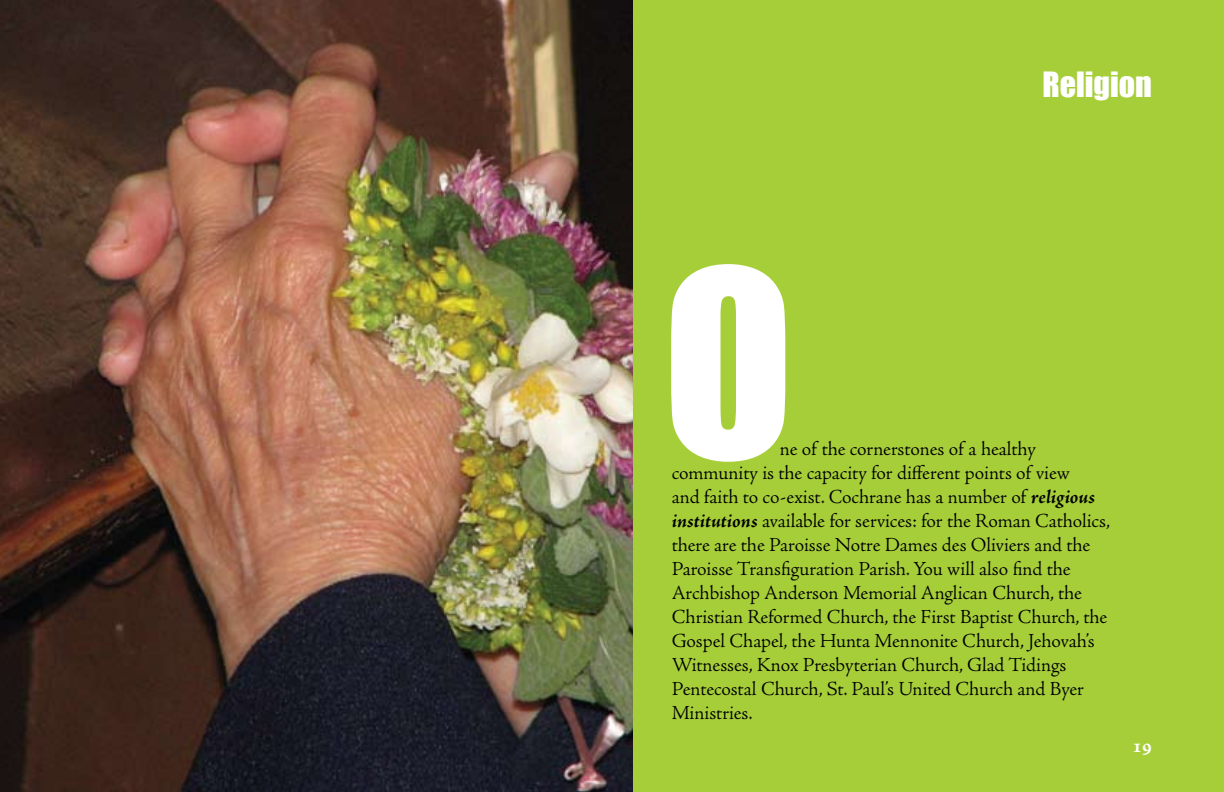
<style>
.page{position:relative;width:1224px;height:792px;background:#fff}
.page>*{position:absolute;margin:0;border:0;box-sizing:border-box;transform-origin:0 0}
.t1{font:240px "Impact";color:#fff}
.t2{font:32px "Impact";color:#fff}
.t3{font:300 20px/24px "Adobe Jenson Pro";letter-spacing:-.01em;color:#000}
.t4{font:700 20px "Adobe Jenson Pro";color:#fff}
.s1{font-weight:700;font-style:italic}
</style>
<div class="page">
<img style="left:0;top:0;width:634px;height:792px">
<div style="left:634px;top:0;width:590px;height:792px;background:#a6ce39"></div>
<h2 class="t2" style="left:1042px;top:60px;width:111px">Religion</h2>
<h1 class="t1" style="left:663px;top:177px;width:133px">O</h1>
<p class="t3" style="left:672px;top:438px;width:440px;text-indent:108px">ne of the cornerstones of a healthy community is the capacity for different points of view<br>and faith to co-exist. Cochrane has a number of <span class="s1">religious institutions</span> available for services: for the Roman Catholics, there are the Paroisse Notre Dames des Oliviers and the Paroisse Transfiguration Parish. You will also find the Archbishop Anderson Memorial Anglican Church, the Christian Reformed Church, the First Baptist Church, the Gospel Chapel, the Hunta Mennonite Church, Jehovah’s Witnesses, Knox Presbyterian Church, Glad Tidings Pentecostal Church, St. Paul’s United Church and Byer Ministries.</p>
<p class="t4" style="left:1132px;top:735px;width:21px">19</p>
</div>
